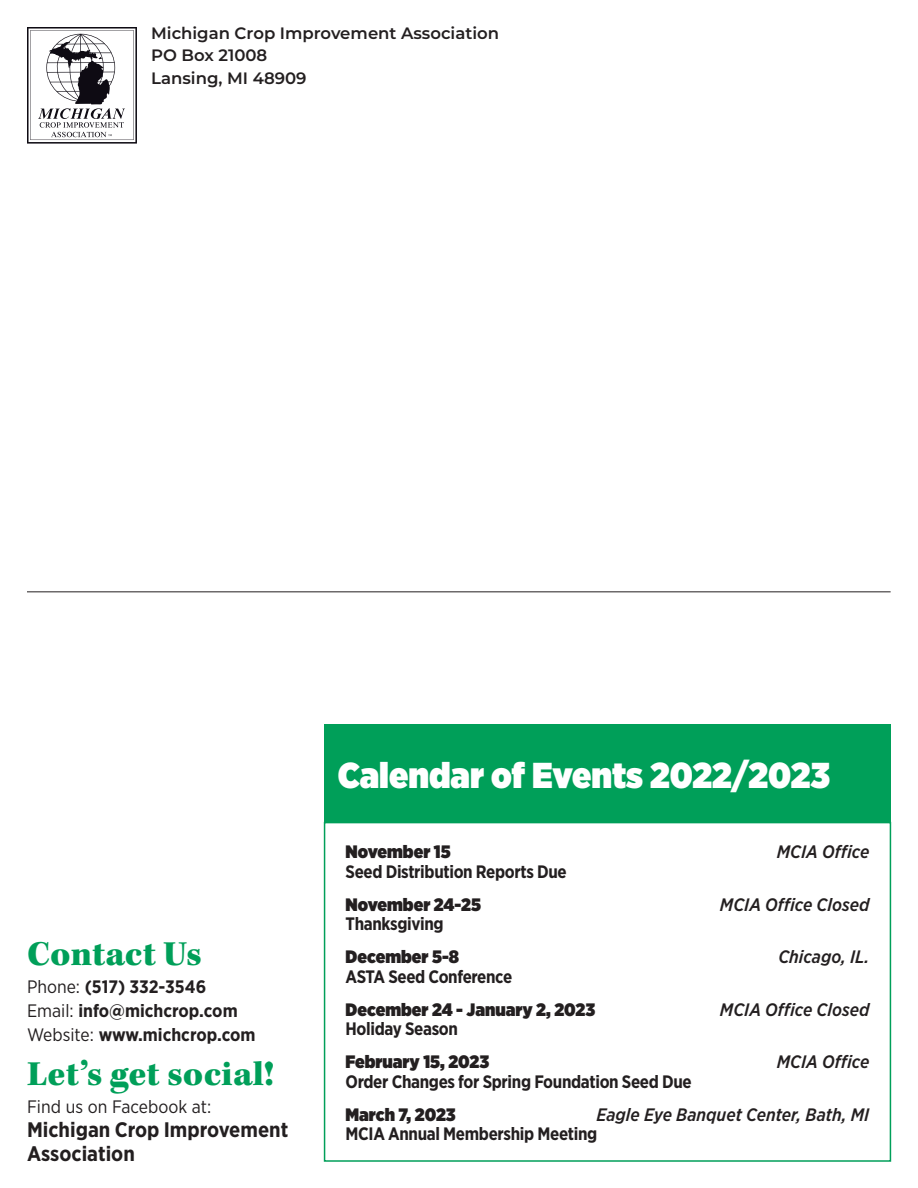
<style>
.page{position:relative;width:918px;height:1188px;background:#fff}
.page>*{position:absolute;margin:0;border:0;box-sizing:border-box;transform-origin:0 0}
.Spec_Headline{font:900 36px "Gotham Narrow";color:#fff}
.Body_Copy{font:900 36px "Kepler Std";letter-spacing:.005em;color:#009f59}
.Spec_Body{font:700 21px/24px "Gotham Narrow";color:#231f20}
.Body_Copy-2{font:700 18px "Gotham Narrow";letter-spacing:-.02em;color:#231f20;scale:.96 1}
.t1{font:italic 500 18px "Gotham Narrow";color:#231f20}
.t2{font:900 18px "Gotham Narrow";color:#231f20}
.Body_Copy-3{font:700 18px "Gotham Narrow";color:#231f20}
.Body_Copy-4{font:18px "Gotham Narrow";color:#231f20}
.t3{font:600 16.5px "Montserrat";color:#231f20}
.s1{font-weight:400}
</style>
<div class="page">
<svg style="left:27px;top:27px;width:110px;height:117px"></svg>
<div style="left:324px;top:725px;width:567px;height:97px;background:#009f59"></div>
<div style="left:324px;top:822px;width:567px;height:340px;border:2px solid #009f59"></div>
<hr style="left:27px;top:591px;width:864px;height:1px;background:#231f20">
<p class="t3" style="left:151px;top:21px;width:349px">Michigan Crop Improvement Association</p>
<p class="t3" style="left:151px;top:44px;width:118px">PO Box 21008</p>
<p class="t3" style="left:151px;top:66px;width:157px">Lansing, MI 48909</p>
<p class="Body_Copy" style="left:27px;top:933px;width:177px">Contact Us</p>
<p class="Body_Copy-3" style="left:27px;top:976px;width:181px"><span class="s1">Phone:</span> (517) 332-3546</p>
<p class="Body_Copy-3" style="left:27px;top:1000px;width:212px"><span class="s1">Email:</span> info@michcrop.com</p>
<p class="Body_Copy-3" style="left:27px;top:1024px;width:230px"><span class="s1">Website:</span> www.michcrop.com</p>
<p class="Body_Copy" style="left:27px;top:1053px;width:249px">Let’s get social!</p>
<p class="Body_Copy-4" style="left:27px;top:1096px;width:186px">Find us on Facebook at:</p>
<p class="Spec_Body" style="left:27px;top:1117px;width:263px">Michigan Crop Improvement<br>Association</p>
<p class="Spec_Headline" style="left:338px;top:751px;width:494px">Calendar of Events 2022/2023</p>
<p class="t2" style="left:346px;top:839px;width:107px">November 15</p>
<p class="t1" style="left:777px;top:840px;width:94px">MCIA Office</p>
<p class="Body_Copy-2" style="left:346px;top:860px;width:232px">Seed Distribution Reports Due</p>
<p class="t2" style="left:346px;top:892px;width:137px">November 24-25</p>
<p class="t1" style="left:720px;top:893px;width:151px">MCIA Office Closed</p>
<p class="Body_Copy-2" style="left:346px;top:912px;width:104px">Thanksgiving</p>
<p class="t2" style="left:346px;top:944px;width:115px">December 5-8</p>
<p class="t1" style="left:778px;top:945px;width:93px">Chicago, IL.</p>
<p class="Body_Copy-2" style="left:346px;top:965px;width:175px">ASTA Seed Conference</p>
<p class="t2" style="left:346px;top:997px;width:251px">December 24 - January 2, 2023</p>
<p class="t1" style="left:720px;top:998px;width:151px">MCIA Office Closed</p>
<p class="Body_Copy-2" style="left:346px;top:1017px;width:119px">Holiday Season</p>
<p class="t2" style="left:346px;top:1049px;width:145px">February 15, 2023</p>
<p class="t1" style="left:777px;top:1050px;width:94px">MCIA Office</p>
<p class="Body_Copy-2" style="left:346px;top:1070px;width:362px">Order Changes for Spring Foundation Seed Due</p>
<p class="t2" style="left:346px;top:1102px;width:112px">March 7, 2023</p>
<p class="t1" style="left:596px;top:1103px;width:275px">Eagle Eye Banquet Center, Bath, MI</p>
<p class="Body_Copy-2" style="left:346px;top:1122px;width:264px">MCIA Annual Membership Meeting</p>
</div>
